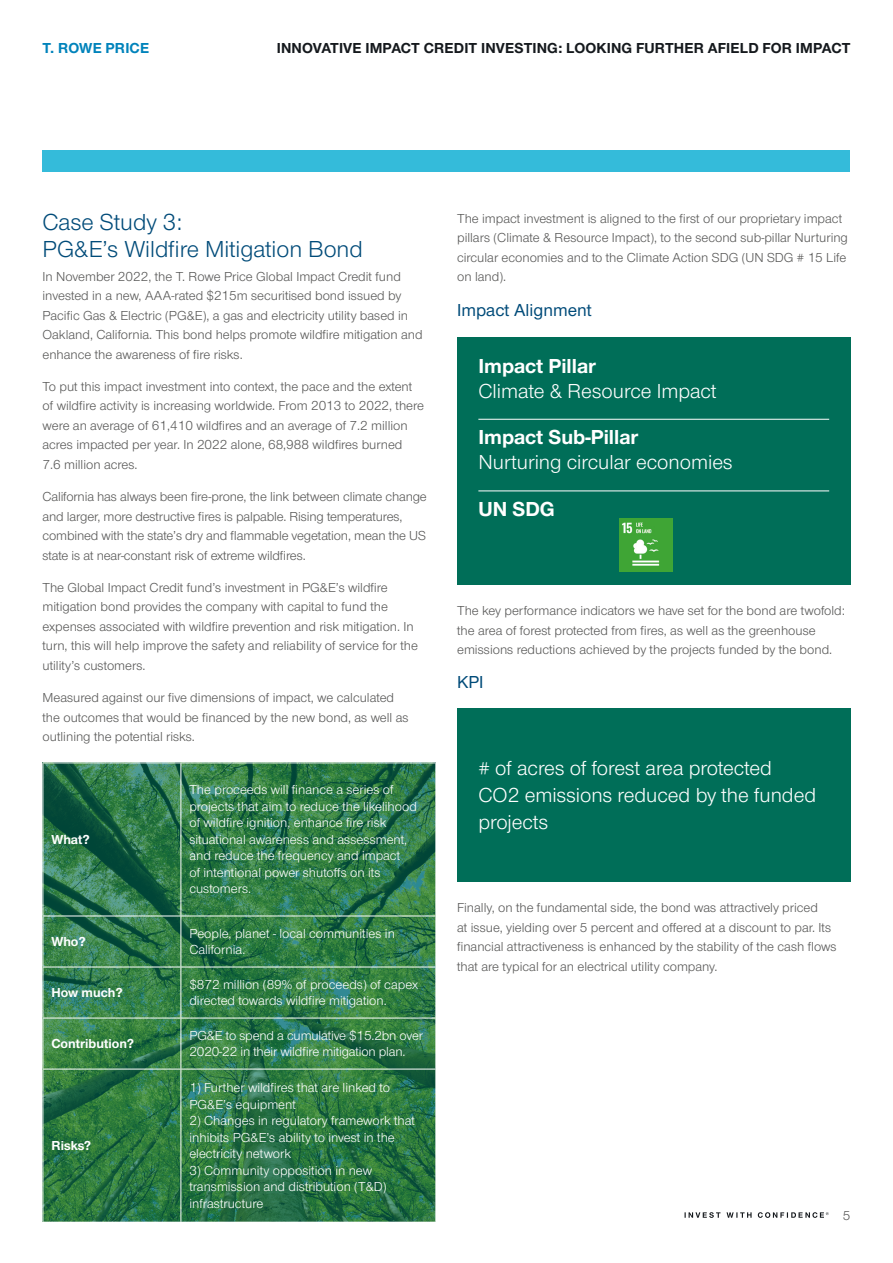
<style>
.page{position:relative;width:893px;height:1263px;background:#fff}
.page>*{position:absolute;margin:0;border:0;box-sizing:border-box;transform-origin:0 0}
.t1{font:24px/27px "Nimbus Sans Novus";color:#004b79}
.t2{font:21px/27px "Nimbus Sans Novus";color:#fff}
.t3{font:700 21px "Nimbus Sans Novus";color:#fff}
.t4{font:500 18px "Nimbus Sans Novus";color:#004b79}
.t5{font:700 15px "Nimbus Sans Novus";letter-spacing:.01em;color:#15191d}
.t6{font:700 15px "Nimbus Sans Novus";letter-spacing:.005em;color:#0083bb}
.t7{font:13.5px/19.5px "Nimbus Sans Novus";color:#575756}
.t8{font:13.5px/16.5px "Nimbus Sans Novus";color:#fff}
.t9{font:700 13.5px "Nimbus Sans Novus";color:#fff}
</style>
<div class="page">
<div style="left:43px;top:150px;width:807px;height:21px;background:#34bbda"></div>
<svg style="left:684px;top:1212px;width:145px;height:6px"></svg>
<svg style="left:44px;top:763px;width:391px;height:459px;background:#2e7847"></svg>
<hr style="left:181px;top:763px;width:1px;height:153px;background:#fff">
<hr style="left:43px;top:916px;width:138px;height:1px;background:#fff">
<hr style="left:181px;top:916px;width:255px;height:1px;background:#fff">
<hr style="left:181px;top:916px;width:1px;height:51px;background:#fff">
<hr style="left:43px;top:967px;width:138px;height:1px;background:#fff">
<hr style="left:181px;top:967px;width:255px;height:1px;background:#fff">
<hr style="left:181px;top:967px;width:1px;height:51px;background:#fff">
<hr style="left:43px;top:1018px;width:138px;height:1px;background:#fff">
<hr style="left:181px;top:1018px;width:255px;height:1px;background:#fff">
<hr style="left:181px;top:1018px;width:1px;height:51px;background:#fff">
<hr style="left:43px;top:1069px;width:138px;height:1px;background:#fff">
<hr style="left:181px;top:1069px;width:255px;height:1px;background:#fff">
<hr style="left:181px;top:1069px;width:1px;height:153px;background:#fff">
<div style="left:457px;top:709px;width:393px;height:173px;background:#006e58"></div>
<div style="left:457px;top:337px;width:393px;height:248px;background:#006e58"></div>
<hr style="left:478px;top:419px;width:351px;height:1px;background:#fff">
<hr style="left:478px;top:491px;width:351px;height:1px;background:#fff">
<img style="left:620px;top:518px;width:53px;height:54px">
<p class="t6" style="left:43px;top:37px;width:108px">T. ROWE PRICE</p>
<p class="t5" style="left:277px;top:37px;width:575px">INNOVATIVE IMPACT CREDIT INVESTING: LOOKING FURTHER AFIELD FOR IMPACT</p>
<h1 class="t1" style="left:43px;top:208px;width:322px">Case Study 3:<br>PG&amp;E’s Wildfire Mitigation Bond</h1>
<p class="t7" style="left:43px;top:266px;width:382px">In November 2022, the T. Rowe Price Global Impact Credit fund invested in a new, AAA-rated $215m securitised bond issued by Pacific Gas &amp; Electric (PG&amp;E), a gas and electricity utility based in Oakland, California. This bond helps promote wildfire mitigation and enhance the awareness of fire risks.</p>
<p class="t7" style="left:43px;top:376px;width:383px">To put this impact investment into context, the pace and the extent of wildfire activity is increasing worldwide. From 2013 to 2022, there were an average of 61,410 wildfires and an average of 7.2 million acres impacted per year. In 2022 alone, 68,988 wildfires burned<br>7.6 million acres.</p>
<p class="t7" style="left:43px;top:486px;width:386px">California has always been fire-prone, the link between climate change and larger, more destructive fires is palpable. Rising temperatures, combined with the state’s dry and flammable vegetation, mean the US state is at near-constant risk of extreme wildfires.</p>
<p class="t7" style="left:43px;top:577px;width:377px">The Global Impact Credit fund’s investment in PG&amp;E’s wildfire mitigation bond provides the company with capital to fund the expenses associated with wildfire prevention and risk mitigation. In turn, this will help improve the safety and reliability of service for the utility’s customers.</p>
<p class="t7" style="left:43px;top:687px;width:368px">Measured against our five dimensions of impact, we calculated the outcomes that would be financed by the new bond, as well as outlining the potential risks.</p>
<p class="t9" style="left:51px;top:830px;width:40px">What?</p>
<p class="t8" style="left:189px;top:781px;width:229px">The proceeds will finance a series of projects that aim to reduce the likelihood of wildfire ignition, enhance fire risk situational awareness and assessment, and reduce the frequency and impact<br>of intentional power shutoffs on its customers.</p>
<p class="t9" style="left:51px;top:932px;width:36px">Who?</p>
<p class="t8" style="left:189px;top:924px;width:207px">People, planet - local communities in<br>California.</p>
<p class="t9" style="left:51px;top:983px;width:73px">How much?</p>
<p class="t8" style="left:189px;top:975px;width:230px">$872 million (89% of proceeds) of capex directed towards wildfire mitigation.</p>
<p class="t9" style="left:51px;top:1034px;width:84px">Contribution?</p>
<p class="t8" style="left:189px;top:1026px;width:235px">PG&amp;E to spend a cumulative $15.2bn over<br>2020-22 in their wildfire mitigation plan.</p>
<p class="t9" style="left:51px;top:1136px;width:41px">Risks?</p>
<p class="t8" style="left:189px;top:1079px;width:202px">1) Further wildfires that are linked to<br>PG&amp;E’s equipment</p>
<p class="t8" style="left:189px;top:1112px;width:227px">2) Changes in regulatory framework that inhibits PG&amp;E’s ability to invest in the electricity network</p>
<p class="t8" style="left:189px;top:1162px;width:199px">3) Community opposition in new transmission and distribution (T&amp;D) infrastructure</p>
<p class="t7" style="left:457px;top:208px;width:392px">The impact investment is aligned to the first of our proprietary impact pillars (Climate &amp; Resource Impact), to the second sub-pillar Nurturing circular economies and to the Climate Action SDG (UN SDG # 15 Life on land).</p>
<h3 class="t4" style="left:457px;top:298px;width:136px">Impact Alignment</h3>
<h2 class="t3" style="left:478px;top:351px;width:119px">Impact Pillar</h2>
<h2 class="t2" style="left:478px;top:377px;width:240px">Climate &amp; Resource Impact</h2>
<h2 class="t3" style="left:478px;top:423px;width:161px">Impact Sub-Pillar</h2>
<h2 class="t2" style="left:478px;top:448px;width:256px">Nurturing circular economies</h2>
<h2 class="t3" style="left:478px;top:495px;width:78px">UN SDG</h2>
<p class="t7" style="left:457px;top:601px;width:389px">The key performance indicators we have set for the bond are twofold: the area of forest protected from fires, as well as the greenhouse emissions reductions achieved by the projects funded by the bond.</p>
<h3 class="t4" style="left:457px;top:669px;width:28px">KPI</h3>
<h2 class="t2" style="left:478px;top:754px;width:339px"># of acres of forest area protected<br>CO2 emissions reduced by the funded projects</h2>
<p class="t7" style="left:457px;top:897px;width:381px">Finally, on the fundamental side, the bond was attractively priced<br>at issue, yielding over 5 percent and offered at a discount to par. Its financial attractiveness is enhanced by the stability of the cash flows that are typical for an electrical utility company.</p>
<p class="t7" style="left:843px;top:1205px;width:9px">5</p>
</div>
